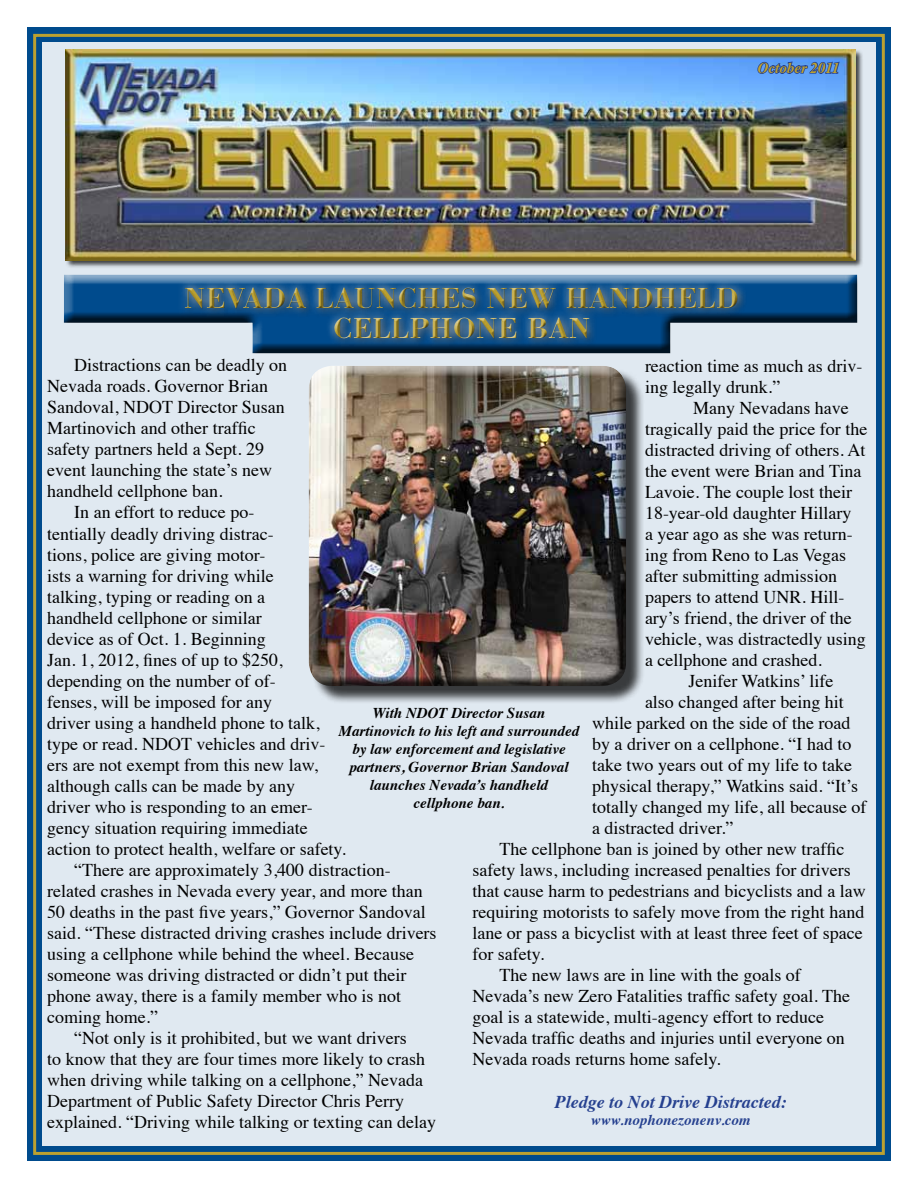
<style>
.page{position:relative;width:918px;height:1188px;background:#fff}
.page>*{position:absolute;margin:0;border:0;box-sizing:border-box;transform-origin:0 0}
.t1{font:700 30px/30px "Bodoni";color:#bca130;text-align:center}
.t2{font:18px/21px "Times";color:#000}
.t3{font:italic 700 18px "Times";color:#25408f}
.t4{font:italic 700 15px/18px "Times";color:#000;text-align:center}
.t5{font:italic 700 15px "Times";color:#25408f}
.t6{font:italic 700 15px "Times";color:#bca130}
</style>
<div class="page">
<div style="left:27px;top:27px;width:864px;height:1134px;background:#e0e9f1"></div>
<div style="left:27px;top:27px;width:864px;height:1134px;border:15px solid #004b8d"></div>
<div style="left:62px;top:273px;width:796px;height:83px;background:#cfdde9"></div>
<div style="left:62px;top:275px;width:796px;height:81px;background:#000;opacity:.75"></div>
<div style="left:65px;top:49px;width:798px;height:220px;background:#000;opacity:.75"></div>
<img style="left:65px;top:50px;width:790px;height:210px">
<svg style="left:757px;top:61px;width:84px;height:14px"></svg>
<div style="left:173px;top:278px;width:577px;height:62px;background:#6692ba"></div>
<div style="left:173px;top:280px;width:577px;height:70px;background:#000;opacity:.75"></div>
<div style="left:311px;top:368px;width:334px;height:336px;background:#000;opacity:.75"></div>
<div style="left:308px;top:371px;width:319px;height:315px;background:#000;opacity:.75"></div>
<p class="t6" style="left:758px;top:54px;width:84px">October 2011</p>
<h1 class="t1" style="left:184px;top:282px;width:556px">NEVADA LAUNCHES NEW HANDHELD<br>CELLPHONE BAN</h1>
<p class="t2" style="left:645px;top:354px;width:219px">reaction time as much as driv&shy;ing legally drunk.”</p>
<p class="t2" style="left:693px;top:396px;width:157px">Many Nevadans have</p>
<p class="t2" style="left:645px;top:417px;width:224px">tragically paid the price for the</p>
<p class="t2" style="left:645px;top:438px;width:222px">distracted driving of others. At</p>
<p class="t2" style="left:645px;top:459px;width:218px">the event were Brian and Tina</p>
<p class="t2" style="left:645px;top:480px;width:209px">Lavoie. The couple lost their</p>
<p class="t2" style="left:645px;top:501px;width:208px">18-year-old daughter Hillary</p>
<p class="t2" style="left:645px;top:522px;width:209px">a year ago as she was return-</p>
<p class="t2" style="left:645px;top:543px;width:203px">ing from Reno to Las Vegas</p>
<p class="t2" style="left:645px;top:564px;width:194px">after submitting admission</p>
<p class="t2" style="left:645px;top:585px;width:201px">papers to attend UNR. Hill-</p>
<p class="t2" style="left:645px;top:606px;width:208px">ary’s friend, the driver of the</p>
<p class="t2" style="left:645px;top:627px;width:222px">vehicle, was distractedly using</p>
<p class="t2" style="left:645px;top:648px;width:178px">a cellphone and crashed.</p>
<p class="t2" style="left:689px;top:669px;width:146px">Jenifer Watkins’ life</p>
<p class="t2" style="left:645px;top:690px;width:200px">also changed after being hit</p>
<p class="t2" style="left:592px;top:711px;width:260px">while parked on the side of the road</p>
<p class="t2" style="left:592px;top:732px;width:261px">by a driver on a cellphone. “I had to</p>
<p class="t2" style="left:592px;top:753px;width:261px">take two years out of my life to take</p>
<p class="t2" style="left:592px;top:774px;width:267px">physical therapy,” Watkins said. “It’s</p>
<p class="t2" style="left:592px;top:795px;width:276px">totally changed my life, all because of</p>
<p class="t2" style="left:592px;top:816px;width:143px">a distracted driver.”</p>
<p class="t2" style="left:499px;top:837px;width:346px">The cellphone ban is joined by other new traffic</p>
<p class="t2" style="left:472px;top:858px;width:380px">safety laws, including increased penalties for drivers</p>
<p class="t2" style="left:472px;top:879px;width:395px">that cause harm to pedestrians and bicyclists and a law</p>
<p class="t2" style="left:472px;top:900px;width:393px">requiring motorists to safely move from the right hand</p>
<p class="t2" style="left:472px;top:921px;width:392px">lane or pass a bicyclist with at least three feet of space</p>
<p class="t2" style="left:472px;top:942px;width:73px">for safety.</p>
<p class="t2" style="left:499px;top:963px;width:303px">The new laws are in line with the goals of</p>
<p class="t2" style="left:472px;top:984px;width:379px">Nevada’s new Zero Fatalities traffic safety goal. The</p>
<p class="t2" style="left:472px;top:1005px;width:353px">goal is a statewide, multi-agency effort to reduce</p>
<p class="t2" style="left:472px;top:1026px;width:374px">Nevada traffic deaths and injuries until everyone on</p>
<p class="t2" style="left:472px;top:1047px;width:250px">Nevada roads returns home safely.</p>
<p class="t3" style="left:555px;top:1085px;width:233px">Pledge to Not Drive Distracted:</p>
<p class="t5" style="left:591px;top:1106px;width:161px">www.nophonezonenv.com</p>
<p class="t2" style="left:74px;top:353px;width:214px">Distractions can be deadly on</p>
<p class="t2" style="left:47px;top:374px;width:222px">Nevada roads. Governor Brian</p>
<p class="t2" style="left:47px;top:395px;width:239px">Sandoval, NDOT Director Susan</p>
<p class="t2" style="left:47px;top:416px;width:210px">Martinovich and other traffic</p>
<p class="t2" style="left:47px;top:437px;width:218px">safety partners held a Sept. 29</p>
<p class="t2" style="left:47px;top:458px;width:226px">event launching the state’s new</p>
<p class="t2" style="left:47px;top:479px;width:177px">handheld cellphone ban.</p>
<p class="t2" style="left:74px;top:500px;width:182px">In an effort to reduce po-</p>
<p class="t2" style="left:47px;top:521px;width:228px">tentially deadly driving distrac-</p>
<p class="t2" style="left:47px;top:542px;width:220px">tions, police are giving motor-</p>
<p class="t2" style="left:47px;top:563px;width:228px">ists a warning for driving while</p>
<p class="t2" style="left:47px;top:584px;width:219px">talking, typing or reading on a</p>
<p class="t2" style="left:47px;top:605px;width:216px">handheld cellphone or similar</p>
<p class="t2" style="left:47px;top:626px;width:220px">device as of Oct. 1. Beginning</p>
<p class="t2" style="left:47px;top:647px;width:237px">Jan. 1, 2012, fines of up to $250,</p>
<p class="t2" style="left:47px;top:668px;width:230px">depending on the number of of-</p>
<p class="t2" style="left:47px;top:689px;width:226px">fenses, will be imposed for any</p>
<p class="t2" style="left:47px;top:710px;width:274px">driver using a handheld phone to talk,</p>
<p class="t2" style="left:47px;top:731px;width:280px">type or read. NDOT vehicles and driv-</p>
<p class="t2" style="left:47px;top:752px;width:272px">ers are not exempt from this new law,</p>
<p class="t2" style="left:47px;top:773px;width:249px">although calls can be made by any</p>
<p class="t2" style="left:47px;top:794px;width:267px">driver who is responding to an emer-</p>
<p class="t2" style="left:47px;top:815px;width:262px">gency situation requiring immediate</p>
<p class="t2" style="left:47px;top:837px;width:300px">action to protect health, welfare or safety.</p>
<p class="t2" style="left:74px;top:858px;width:318px">“There are approximately 3,400 distraction-</p>
<p class="t2" style="left:47px;top:879px;width:377px">related crashes in Nevada every year, and more than</p>
<p class="t2" style="left:47px;top:900px;width:380px">50 deaths in the past five years,” Governor Sandoval</p>
<p class="t2" style="left:47px;top:921px;width:391px">said. “These distracted driving crashes include drivers</p>
<p class="t2" style="left:47px;top:942px;width:368px">using a cellphone while behind the wheel. Because</p>
<p class="t2" style="left:47px;top:963px;width:361px">someone was driving distracted or didn’t put their</p>
<p class="t2" style="left:47px;top:984px;width:355px">phone away, there is a family member who is not</p>
<p class="t2" style="left:47px;top:1005px;width:112px">coming home.”</p>
<p class="t2" style="left:74px;top:1026px;width:334px">“Not only is it prohibited, but we want drivers</p>
<p class="t2" style="left:47px;top:1047px;width:379px">to know that they are four times more likely to crash</p>
<p class="t2" style="left:47px;top:1068px;width:377px">when driving while talking on a cellphone,” Nevada</p>
<p class="t2" style="left:47px;top:1089px;width:358px">Department of Public Safety Director Chris Perry</p>
<p class="t2" style="left:47px;top:1110px;width:390px">explained. “Driving while talking or texting can delay</p>
<p class="t4" style="left:339px;top:702px;width:242px">With NDOT Director Susan<br>Martinovich to his left and surrounded by law enforcement and legislative partners, Governor Brian Sandoval launches Nevada’s handheld cellphone ban.</p>
</div>
